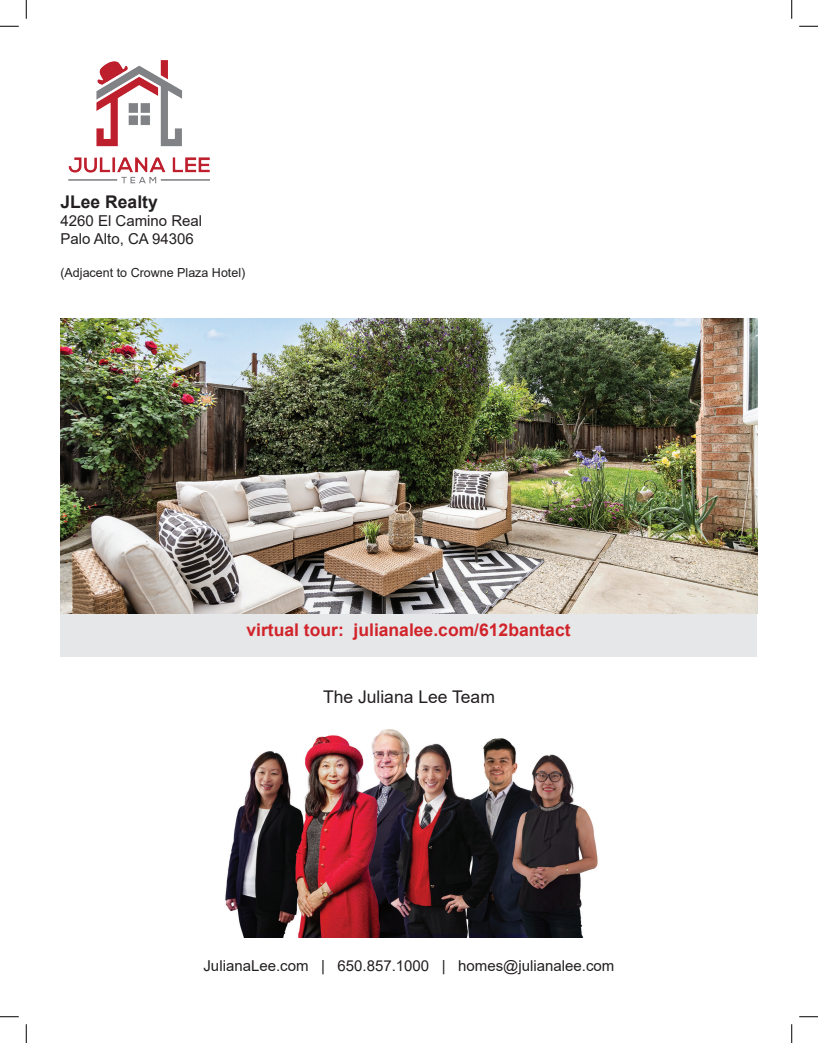
<style>
.page{position:relative;width:818px;height:1043px;background:#fff}
.page>*{position:absolute;margin:0;border:0;box-sizing:border-box;transform-origin:0 0}
.t1{font:700 17.5px "Arial";color:#d1232a}
.t2{font:17.5px "Arial";color:#231f20}
.t3{font:700 17.5px "Arial";color:#231f20}
.t4{font:15px/18px "Arial";color:#231f20}
.t5{font:12.5px "Arial";color:#231f20}
</style>
<div class="page">
<img style="left:68px;top:60px;width:142px;height:124px">
<div style="left:60px;top:319px;width:697px;height:338px;background:#e6e7e9"></div>
<img style="left:60px;top:319px;width:697px;height:294px">
<img style="left:225px;top:729px;width:373px;height:208px">
<svg style="left:0;top:25px;width:19px;height:2px"></svg>
<svg style="left:799px;top:25px;width:19px;height:2px"></svg>
<svg style="left:0;top:1016px;width:19px;height:1px"></svg>
<svg style="left:799px;top:1016px;width:19px;height:1px"></svg>
<svg style="left:25px;top:0;width:2px;height:19px"></svg>
<svg style="left:25px;top:1024px;width:2px;height:18px"></svg>
<svg style="left:791px;top:0;width:1px;height:19px"></svg>
<svg style="left:791px;top:1024px;width:1px;height:18px"></svg>
<p class="t3" style="left:60px;top:189px;width:99px">JLee Realty</p>
<p class="t4" style="left:60px;top:211px;width:143px">4260 El Camino Real<br>Palo Alto, CA 94306</p>
<p class="t5" style="left:60px;top:264px;width:186px">(Adjacent to Crowne Plaza Hotel)</p>
<p class="t1" style="left:246px;top:617px;width:325px">virtual tour: julianalee.com/612bantact</p>
<p class="t2" style="left:323px;top:685px;width:173px">The Juliana Lee Team</p>
<p class="t4" style="left:203px;top:956px;width:412px">JulianaLee.com | 650.857.1000 | homes@julianalee.com</p>
</div>
